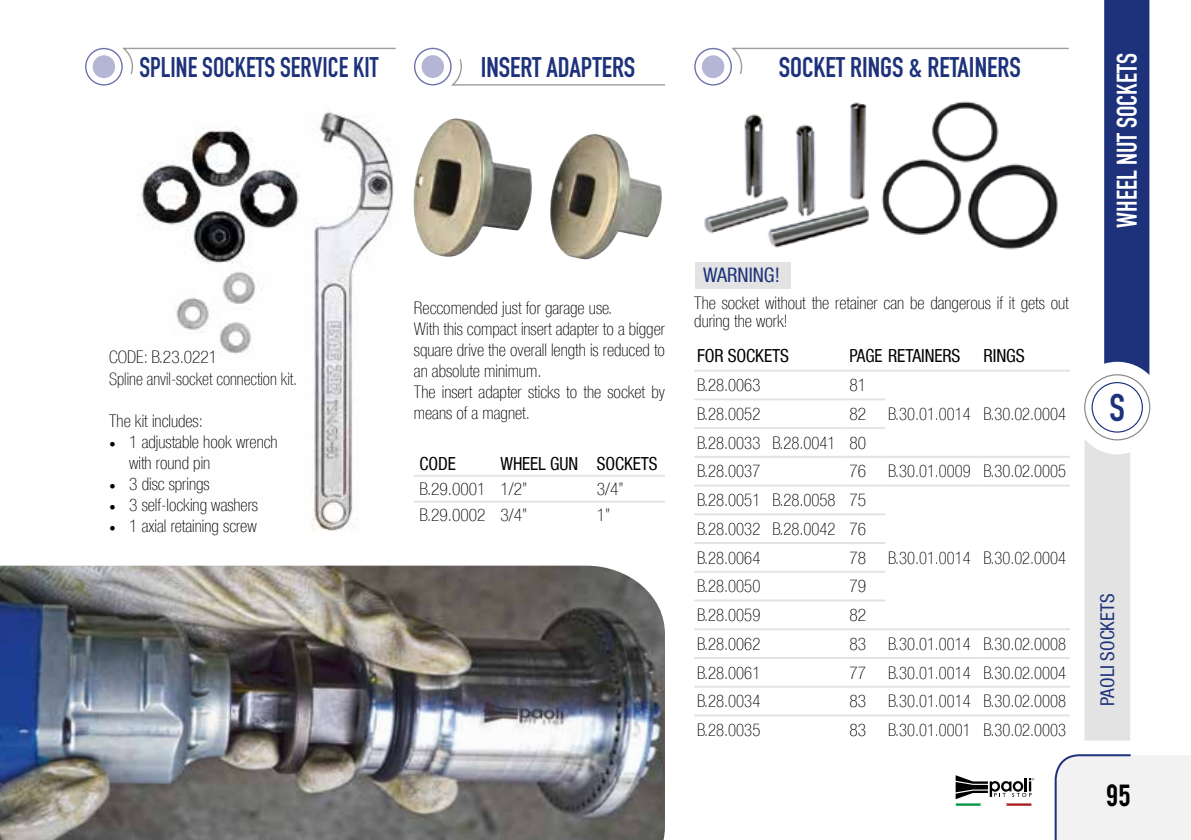
<style>
.page{position:relative;width:1191px;height:840px;background:#fff}
.page>*{position:absolute;margin:0;border:0;box-sizing:border-box;transform-origin:0 0}
.t1{font:700 38px "DIN Condensed";color:#1d327b}
.t2{font:700 28px "DIN Condensed";color:#1d327b}
.t3{font:700 28px "DIN Condensed";color:#1d327b;scale:.94 1}
.t4{font:700 28px "DIN Condensed";color:#fff;scale:.96 1}
.t5{font:24px "Bebas";color:#000}
.t6{font:condensed 20px "Helvetica Neue LT Com";color:#1d327b}
.t7{font:condensed 19px "Helvetica Neue LT Com";color:#1d327b}
.t8{font:condensed 18px "Helvetica Neue LT Com";letter-spacing:-.005em;color:#000}
.t9{font:condensed 18px "Helvetica Neue LT Com";letter-spacing:-.005em;color:#000;scale:.95 1}
.t10{font:100 condensed 17.4px/21px "Helvetica Neue LT Com";color:#000}
.t11{font:100 condensed 17.4px "Helvetica Neue LT Com";color:#000;scale:.95 1}
.t12{font:100 condensed 17.4px/28.8px "Helvetica Neue LT Com";color:#000;scale:.96 1}
.s1{font-family:"Minion Pro";font-weight:400;font-stretch:normal}
</style>
<div class="page">
<hr style="left:694px;top:369px;width:152px;height:2px;background:#e3e3e3">
<hr style="left:846px;top:369px;width:39px;height:2px;background:#e3e3e3">
<hr style="left:885px;top:369px;width:95px;height:2px;background:#e3e3e3">
<hr style="left:980px;top:369px;width:90px;height:2px;background:#e3e3e3">
<hr style="left:694px;top:398px;width:152px;height:2px;background:#e3e3e3">
<hr style="left:846px;top:398px;width:39px;height:2px;background:#e3e3e3">
<hr style="left:694px;top:427px;width:152px;height:2px;background:#e3e3e3">
<hr style="left:846px;top:427px;width:39px;height:2px;background:#e3e3e3">
<hr style="left:694px;top:455px;width:152px;height:2px;background:#e3e3e3">
<hr style="left:846px;top:455px;width:39px;height:2px;background:#e3e3e3">
<hr style="left:885px;top:455px;width:95px;height:2px;background:#e3e3e3">
<hr style="left:980px;top:455px;width:90px;height:2px;background:#e3e3e3">
<hr style="left:694px;top:484px;width:152px;height:2px;background:#e3e3e3">
<hr style="left:846px;top:484px;width:39px;height:2px;background:#e3e3e3">
<hr style="left:885px;top:484px;width:95px;height:2px;background:#e3e3e3">
<hr style="left:980px;top:484px;width:90px;height:2px;background:#e3e3e3">
<hr style="left:694px;top:513px;width:152px;height:2px;background:#e3e3e3">
<hr style="left:846px;top:513px;width:39px;height:2px;background:#e3e3e3">
<hr style="left:694px;top:541px;width:152px;height:2px;background:#e3e3e3">
<hr style="left:846px;top:541px;width:39px;height:2px;background:#e3e3e3">
<hr style="left:694px;top:570px;width:152px;height:2px;background:#e3e3e3">
<hr style="left:846px;top:570px;width:39px;height:2px;background:#e3e3e3">
<hr style="left:694px;top:599px;width:152px;height:2px;background:#e3e3e3">
<hr style="left:846px;top:599px;width:39px;height:2px;background:#e3e3e3">
<hr style="left:694px;top:628px;width:152px;height:2px;background:#e3e3e3">
<hr style="left:846px;top:628px;width:39px;height:2px;background:#e3e3e3">
<hr style="left:885px;top:628px;width:95px;height:2px;background:#e3e3e3">
<hr style="left:980px;top:628px;width:90px;height:2px;background:#e3e3e3">
<hr style="left:694px;top:656px;width:152px;height:2px;background:#e3e3e3">
<hr style="left:846px;top:656px;width:39px;height:2px;background:#e3e3e3">
<hr style="left:885px;top:656px;width:95px;height:2px;background:#e3e3e3">
<hr style="left:980px;top:656px;width:90px;height:2px;background:#e3e3e3">
<hr style="left:694px;top:685px;width:152px;height:2px;background:#e3e3e3">
<hr style="left:846px;top:685px;width:39px;height:2px;background:#e3e3e3">
<hr style="left:885px;top:685px;width:95px;height:2px;background:#e3e3e3">
<hr style="left:980px;top:685px;width:90px;height:2px;background:#e3e3e3">
<hr style="left:694px;top:714px;width:152px;height:2px;background:#e3e3e3">
<hr style="left:846px;top:714px;width:39px;height:2px;background:#e3e3e3">
<hr style="left:885px;top:714px;width:95px;height:2px;background:#e3e3e3">
<hr style="left:980px;top:714px;width:90px;height:2px;background:#e3e3e3">
<hr style="left:414px;top:474px;width:81px;height:2px;background:#e3e3e3">
<hr style="left:495px;top:474px;width:96px;height:2px;background:#e3e3e3">
<hr style="left:591px;top:474px;width:74px;height:2px;background:#e3e3e3">
<hr style="left:414px;top:500px;width:81px;height:2px;background:#e3e3e3">
<hr style="left:495px;top:500px;width:96px;height:2px;background:#e3e3e3">
<hr style="left:591px;top:500px;width:74px;height:2px;background:#e3e3e3">
<img style="left:704px;top:101px;width:354px;height:149px">
<div style="left:695px;top:262px;width:96px;height:26px;background:#e3e3e3"></div>
<img style="left:138px;top:112px;width:256px;height:419px">
<svg style="left:86px;top:49px;width:36px;height:36px"></svg>
<div style="left:85px;top:48px;width:38px;height:37px;border:1px solid #6f73ab;border-radius:50%"></div>
<div style="left:93px;top:55px;width:22px;height:23px;background:#b5b5d6;border-radius:50%"></div>
<svg style="left:120px;top:47px;width:276px;height:29px"></svg>
<svg style="left:695px;top:49px;width:36px;height:36px"></svg>
<div style="left:694px;top:48px;width:38px;height:37px;border:1px solid #6f73ab;border-radius:50%"></div>
<div style="left:702px;top:55px;width:22px;height:23px;background:#b5b5d6;border-radius:50%"></div>
<svg style="left:729px;top:47px;width:340px;height:29px"></svg>
<svg style="left:414px;top:48px;width:37px;height:37px"></svg>
<div style="left:414px;top:48px;width:37px;height:37px;border:1px solid #6f73ab;border-radius:50%"></div>
<div style="left:421px;top:55px;width:23px;height:23px;background:#b5b5d6;border-radius:50%"></div>
<svg style="left:449px;top:58px;width:216px;height:28px"></svg>
<img style="left:0;top:565px;width:665px;height:274px">
<div style="left:1054px;top:754px;width:137px;height:85px;background:#f2f2f2"></div>
<svg style="left:955px;top:775px;width:79px;height:23px"></svg>
<hr style="left:955px;top:803px;width:27px;height:2px;background:#029246">
<hr style="left:1005px;top:803px;width:26px;height:2px;background:#a81e1c">
<hr style="left:980px;top:803px;width:26px;height:2px;background:#fff">
<div style="left:1104px;top:0;width:45px;height:375px;background:#1d327b"></div>
<div style="left:1084px;top:374px;width:66px;height:66px;border:1px solid #878787;border-radius:50%"></div>
<div style="left:1091px;top:382px;width:52px;height:50px;border:1px solid #1d327b;border-radius:50%"></div>
<div style="left:1084px;top:439px;width:46px;height:301px;background:#e3e3e3"></div>
<img style="left:413px;top:118px;width:249px;height:142px">
<h2 class="t3" style="left:139px;top:48px;width:256px">SPLINE SOCKETS SERVICE KIT</h2>
<h2 class="t2" style="left:481px;top:48px;width:156px">INSERT ADAPTERS</h2>
<h2 class="t2" style="left:778px;top:48px;width:243px">SOCKET RINGS &amp; RETAINERS</h2>
<p class="t10" style="left:109px;top:346px;width:189px">CODE: B.23.0221<br>Spline anvil-socket connection kit.</p>
<p class="t10" style="left:109px;top:409px;width:95px">The kit includes:</p>
<p class="t10" style="left:129px;top:430px;width:150px;text-indent:-20px"><span class="s1">•</span> 1 adjustable hook wrench with round pin</p>
<p class="t10" style="left:109px;top:472px;width:102px"><span class="s1">•</span> 3 disc springs</p>
<p class="t10" style="left:109px;top:493px;width:150px"><span class="s1">•</span> 3 self-locking washers</p>
<p class="t10" style="left:109px;top:514px;width:149px"><span class="s1">•</span> 1 axial retaining screw</p>
<p class="t10" style="left:414px;top:297px;width:252px">Reccomended just for garage use.<br>With this compact insert adapter to a bigger square drive the overall length is reduced to an absolute minimum.<br>The insert adapter sticks to the socket by means of a magnet.</p>
<p class="t8" style="left:419px;top:453px;width:38px">CODE</p>
<p class="t8" style="left:500px;top:453px;width:158px">WHEEL GUN SOCKETS</p>
<p class="t10" style="left:419px;top:478px;width:109px">B.29.0001 1/2”</p>
<p class="t10" style="left:597px;top:478px;width:28px">3/4”</p>
<p class="t10" style="left:419px;top:504px;width:109px">B.29.0002 3/4”</p>
<p class="t10" style="left:597px;top:504px;width:15px">1”</p>
<p class="t6" style="left:703px;top:263px;width:78px">WARNING!</p>
<p class="t10" style="left:694px;top:293px;width:376px;line-height:18px">The socket without the retainer can be dangerous if it gets out during the work!</p>
<p class="t8" style="left:697px;top:345px;width:93px">FOR SOCKETS</p>
<p class="t9" style="left:849px;top:345px;width:118px">PAGE RETAINERS</p>
<p class="t8" style="left:983px;top:345px;width:43px">RINGS</p>
<p class="t12" style="left:697px;top:370px;width:67px">B.28.0063</p>
<p class="t10" style="left:849px;top:374px;width:18px">81</p>
<p class="t12" style="left:697px;top:399px;width:67px">B.28.0052</p>
<p class="t10" style="left:849px;top:403px;width:18px">82</p>
<p class="t11" style="left:888px;top:403px;width:189px">B.30.01.0014 B.30.02.0004</p>
<p class="t12" style="left:697px;top:428px;width:177px">B.28.0033 B.28.0041 80<br>B.28.0037</p>
<p class="t10" style="left:849px;top:460px;width:18px">76</p>
<p class="t11" style="left:888px;top:461px;width:189px">B.30.01.0009 B.30.02.0005</p>
<p class="t12" style="left:697px;top:485px;width:177px">B.28.0051 B.28.0058 75</p>
<p class="t12" style="left:697px;top:514px;width:177px">B.28.0032 B.28.0042 76<br>B.28.0064</p>
<p class="t10" style="left:849px;top:546px;width:18px">78</p>
<p class="t11" style="left:888px;top:547px;width:189px">B.30.01.0014 B.30.02.0004</p>
<p class="t12" style="left:697px;top:571px;width:67px">B.28.0050</p>
<p class="t10" style="left:849px;top:575px;width:18px">79</p>
<p class="t12" style="left:697px;top:600px;width:67px">B.28.0059</p>
<p class="t10" style="left:849px;top:604px;width:18px">82</p>
<p class="t12" style="left:697px;top:629px;width:67px">B.28.0062</p>
<p class="t10" style="left:849px;top:632px;width:18px">83</p>
<p class="t11" style="left:888px;top:633px;width:189px">B.30.01.0014 B.30.02.0008</p>
<p class="t12" style="left:697px;top:657px;width:67px">B.28.0061</p>
<p class="t10" style="left:849px;top:661px;width:18px">77</p>
<p class="t11" style="left:888px;top:662px;width:189px">B.30.01.0014 B.30.02.0004</p>
<p class="t12" style="left:697px;top:686px;width:67px">B.28.0034</p>
<p class="t10" style="left:849px;top:690px;width:18px">83</p>
<p class="t11" style="left:888px;top:691px;width:189px">B.30.01.0014 B.30.02.0008</p>
<p class="t12" style="left:697px;top:715px;width:67px">B.28.0035</p>
<p class="t10" style="left:849px;top:719px;width:18px">83</p>
<p class="t11" style="left:888px;top:719px;width:189px">B.30.01.0001 B.30.02.0003</p>
<h2 class="t4" style="left:1108px;top:227px;width:183px;rotate:-90deg">WHEEL NUT SOCKETS</h2>
<h1 class="t1" style="left:1109px;top:382px;width:17px">S</h1>
<p class="t7" style="left:1096px;top:705px;width:113px;rotate:-90deg">PAOLI SOCKETS</p>
<h3 class="t5" style="left:1106px;top:777px;width:26px">95</h3>
</div>
